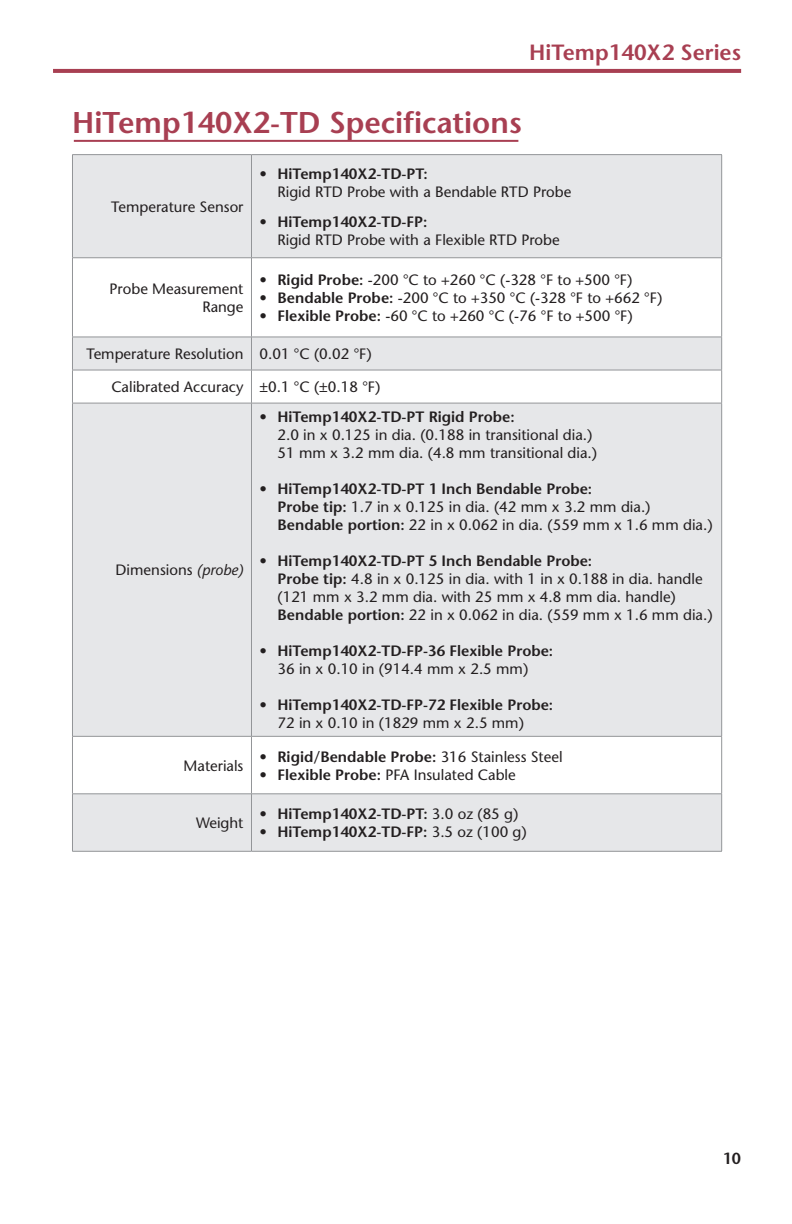
<style>
.page{position:relative;width:792px;height:1224px;background:#fff}
.page>*{position:absolute;margin:0;border:0;box-sizing:border-box;transform-origin:0 0}
.t1{font:600 30px "Stone Sans";color:#a83f52}
.t2{font:600 22px "Stone Sans";color:#a83f52}
.t3{font:600 16px "Stone Sans";color:#231f20}
.t4{font:15px/18px "Stone Sans";color:#231f20}
.t5{font:600 15px/18px "Stone Sans";color:#231f20;text-align:center}
.s1{font-weight:600}
.s2{font-style:italic}
.s3{font-weight:400}
</style>
<div class="page">
<svg style="left:53px;top:69px;width:688px;height:4px;background:#a94255"></svg>
<svg style="left:73px;top:155px;width:648px;height:182px;fill:#e6e7e9"></svg>
<div style="left:73px;top:338px;width:648px;height:32px;background:#e6e7e9"></div>
<div style="left:73px;top:402px;width:648px;height:334px;background:#e6e7e9"></div>
<div style="left:73px;top:794px;width:648px;height:57px;background:#e6e7e9"></div>
<hr style="left:72px;top:154px;width:179px;height:1px;background:#939598">
<hr style="left:251px;top:154px;width:471px;height:1px;background:#939598">
<hr style="left:72px;top:257px;width:179px;height:1px;background:#939598">
<hr style="left:251px;top:257px;width:471px;height:1px;background:#939598">
<hr style="left:72px;top:337px;width:179px;height:1px;background:#939598">
<hr style="left:251px;top:337px;width:471px;height:1px;background:#939598">
<hr style="left:72px;top:155px;width:1px;height:103px;background:#939598">
<hr style="left:72px;top:258px;width:1px;height:79px;background:#939598">
<hr style="left:72px;top:403px;width:1px;height:333px;background:#939598">
<hr style="left:72px;top:737px;width:1px;height:57px;background:#939598">
<hr style="left:72px;top:794px;width:1px;height:57px;background:#939598">
<hr style="left:72px;top:403px;width:179px;height:1px;background:#939598">
<hr style="left:72px;top:736px;width:179px;height:1px;background:#939598">
<hr style="left:72px;top:793px;width:179px;height:1px;background:#939598">
<hr style="left:72px;top:851px;width:179px;height:1px;background:#939598">
<hr style="left:251px;top:403px;width:471px;height:1px;background:#939598">
<hr style="left:251px;top:736px;width:471px;height:1px;background:#939598">
<hr style="left:251px;top:793px;width:471px;height:1px;background:#939598">
<hr style="left:251px;top:851px;width:471px;height:1px;background:#939598">
<hr style="left:251px;top:155px;width:1px;height:103px;background:#939598">
<hr style="left:721px;top:155px;width:1px;height:103px;background:#939598">
<hr style="left:251px;top:258px;width:1px;height:79px;background:#939598">
<hr style="left:721px;top:258px;width:1px;height:79px;background:#939598">
<hr style="left:251px;top:403px;width:1px;height:333px;background:#939598">
<hr style="left:721px;top:403px;width:1px;height:333px;background:#939598">
<hr style="left:251px;top:737px;width:1px;height:57px;background:#939598">
<hr style="left:721px;top:737px;width:1px;height:57px;background:#939598">
<hr style="left:251px;top:794px;width:1px;height:57px;background:#939598">
<hr style="left:721px;top:794px;width:1px;height:57px;background:#939598">
<hr style="left:72px;top:337px;width:1px;height:33px;background:#939598">
<hr style="left:251px;top:337px;width:1px;height:33px;background:#939598">
<hr style="left:721px;top:337px;width:1px;height:33px;background:#939598">
<hr style="left:72px;top:370px;width:1px;height:33px;background:#939598">
<hr style="left:72px;top:370px;width:179px;height:1px;background:#939598">
<hr style="left:251px;top:370px;width:1px;height:33px;background:#939598">
<hr style="left:251px;top:370px;width:471px;height:1px;background:#939598">
<hr style="left:721px;top:370px;width:1px;height:33px;background:#939598">
<hr style="left:74px;top:140px;width:444px;height:2px;background:#a83f52">
<h2 class="t2" style="left:529px;top:39px;width:213px">HiTemp140X2 Series</h2>
<p class="t1" style="left:72px;top:105px;width:451px">HiTemp140X2-TD Specifications</p>
<p class="t4" style="left:111px;top:198px;width:134px">Temperature Sensor</p>
<p class="t4" style="left:110px;top:280px;width:135px;text-align:right">Probe Measurement<br>Range</p>
<p class="t4" style="left:277px;top:165px;width:295px;text-indent:-18px"><span class="s1">• HiTemp140X2-TD-PT:<br></span>Rigid RTD Probe with a Bendable RTD Probe</p>
<p class="t4" style="left:277px;top:213px;width:284px;text-indent:-18px"><span class="s1">• HiTemp140X2-TD-FP:<br></span>Rigid RTD Probe with a Flexible RTD Probe</p>
<p class="t4" style="left:259px;top:271px;width:374px"><span class="s1">• Rigid Probe:</span> -200 °C to +260 °C (-328 °F to +500 °F)</p>
<p class="t4" style="left:259px;top:289px;width:404px"><span class="s1">• Bendable Probe:</span> -200 °C to +350 °C (-328 °F to +662 °F)</p>
<p class="t4" style="left:259px;top:307px;width:375px"><span class="s1">• Flexible Probe:</span> -60 °C to +260 °C (-76 °F to +500 °F)</p>
<p class="t4" style="left:86px;top:345px;width:159px">Temperature Resolution</p>
<p class="t4" style="left:259px;top:345px;width:114px">0.01 °C (0.02 °F)</p>
<p class="t4" style="left:111px;top:378px;width:134px">Calibrated Accuracy</p>
<p class="t4" style="left:259px;top:378px;width:122px">±0.1 °C (±0.18 °F)</p>
<p class="t4" style="left:116px;top:561px;width:129px">Dimensions <span class="s2">(probe)</span></p>
<p class="t4" style="left:277px;top:408px;width:321px;text-indent:-18px"><span class="s1">• HiTemp140X2-TD-PT Rigid Probe:<br></span>2.0 in x 0.125 in dia. (0.188 in transitional dia.)<br>51 mm x 3.2 mm dia. (4.8 mm transitional dia.)</p>
<p class="t4" style="left:277px;top:480px;width:437px;text-indent:-18px"><span class="s1">• HiTemp140X2-TD-PT 1 Inch Bendable Probe:<br>Probe tip:</span> 1.7 in x 0.125 in dia. (42 mm x 3.2 mm dia.)<br><span class="s1">Bendable portion:</span> 22 in x 0.062 in dia. (559 mm x 1.6 mm dia.)</p>
<p class="t4" style="left:277px;top:552px;width:437px;text-indent:-18px"><span class="s1">• HiTemp140X2-TD-PT 5 Inch Bendable Probe:<br>Probe tip:</span> 4.8 in x 0.125 in dia. with 1 in x 0.188 in dia. handle (121 mm x 3.2 mm dia. with 25 mm x 4.8 mm dia. handle)<br><span class="s1">Bendable portion:</span> 22 in x 0.062 in dia. (559 mm x 1.6 mm dia.)</p>
<p class="t5" style="left:259px;top:642px;width:295px">• HiTemp140X2-TD-FP-36 Flexible Probe:<br><span class="s3">36 in x 0.10 in (914.4 mm x 2.5 mm)</span></p>
<p class="t5" style="left:277px;top:696px;width:277px;text-align:left;text-indent:-18px">• HiTemp140X2-TD-FP-72 Flexible Probe:<br><span class="s3">72 in x 0.10 in (1829 mm x 2.5 mm)</span></p>
<p class="t4" style="left:184px;top:757px;width:61px">Materials</p>
<p class="t5" style="left:259px;top:747px;width:305px">• Rigid/Bendable Probe: <span class="s3">316 Stainless Steel</span></p>
<p class="t4" style="left:259px;top:766px;width:258px"><span class="s1">• Flexible Probe:</span> PFA Insulated Cable</p>
<p class="t4" style="left:196px;top:814px;width:49px">Weight</p>
<p class="t5" style="left:259px;top:805px;width:260px">• HiTemp140X2-TD-PT: <span class="s3">3.0 oz (85 g)</span></p>
<p class="t5" style="left:259px;top:823px;width:269px">• HiTemp140X2-TD-FP: <span class="s3">3.5 oz (100 g)</span></p>
<p class="t3" style="left:723px;top:1149px;width:20px">10</p>
</div>
